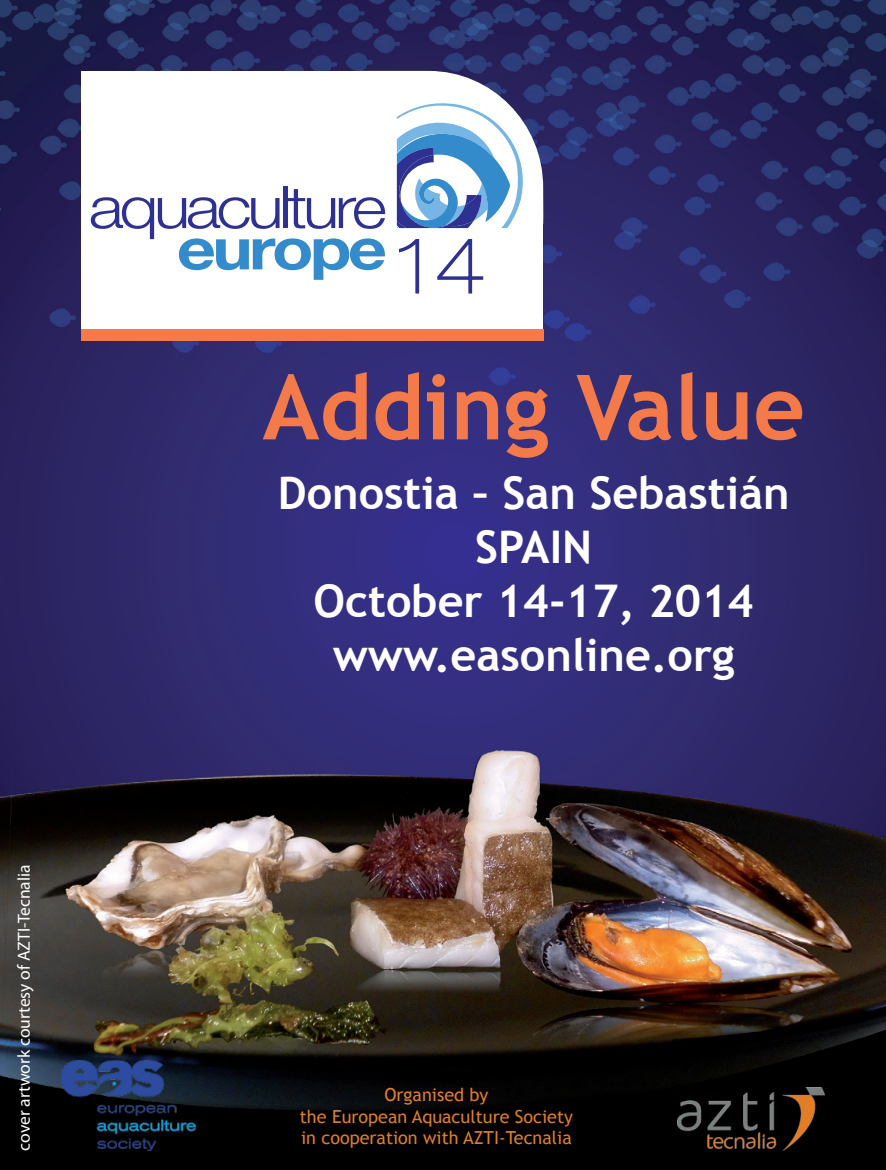
<style>
.page{position:relative;width:886px;height:1170px;background:#fff}
.page>*{position:absolute;margin:0;border:0;box-sizing:border-box;transform-origin:0 0}
.t1{font:700 90px "Trebuchet MS";color:#f47a49}
.t2{font:700 45px/54px "Trebuchet MS";color:#fff;text-align:center}
.t3{font:18px/21.5px "Trebuchet MS";color:#e17d26;text-align:center}
.t4{font:17.5px "Myriad Pro";color:#fff}
</style>
<div class="page">
<img style="left:0;top:0;width:886px;height:1169px">
<svg style="left:380px;top:71px;width:163px;height:130px"></svg>
<div style="left:81px;top:71px;width:299px;height:268px;background:#fff"></div>
<div style="left:375px;top:201px;width:168px;height:138px;background:#fff"></div>
<hr style="left:283px;top:186px;width:4px;height:42px;background:#2e3092">
<svg style="left:91px;top:189px;width:294px;height:91px"></svg>
<svg style="left:394px;top:103px;width:129px;height:125px"></svg>
<svg style="left:398px;top:239px;width:86px;height:54px"></svg>
<div style="left:81px;top:329px;width:462px;height:11px;background:#f47a49"></div>
<img style="left:677px;top:1087px;width:147px;height:63px">
<img style="left:62px;top:1060px;width:134px;height:90px">
<p class="t4" style="left:13px;top:1150px;width:287px;rotate:-90deg">cover artwork courtesy of AZTI-Tecnalia</p>
<h1 class="t1" style="left:262px;top:351px;width:544px">Adding Value</h1>
<h2 class="t2" style="left:278px;top:465px;width:513px">Donostia – San Sebastián<br>SPAIN<br>October 14-17, 2014 www.easonline.org</h2>
<p class="t3" style="left:300px;top:1084px;width:275px">Organised by<br>the European Aquaculture Society in cooperation with AZTI-Tecnalia</p>
</div>
